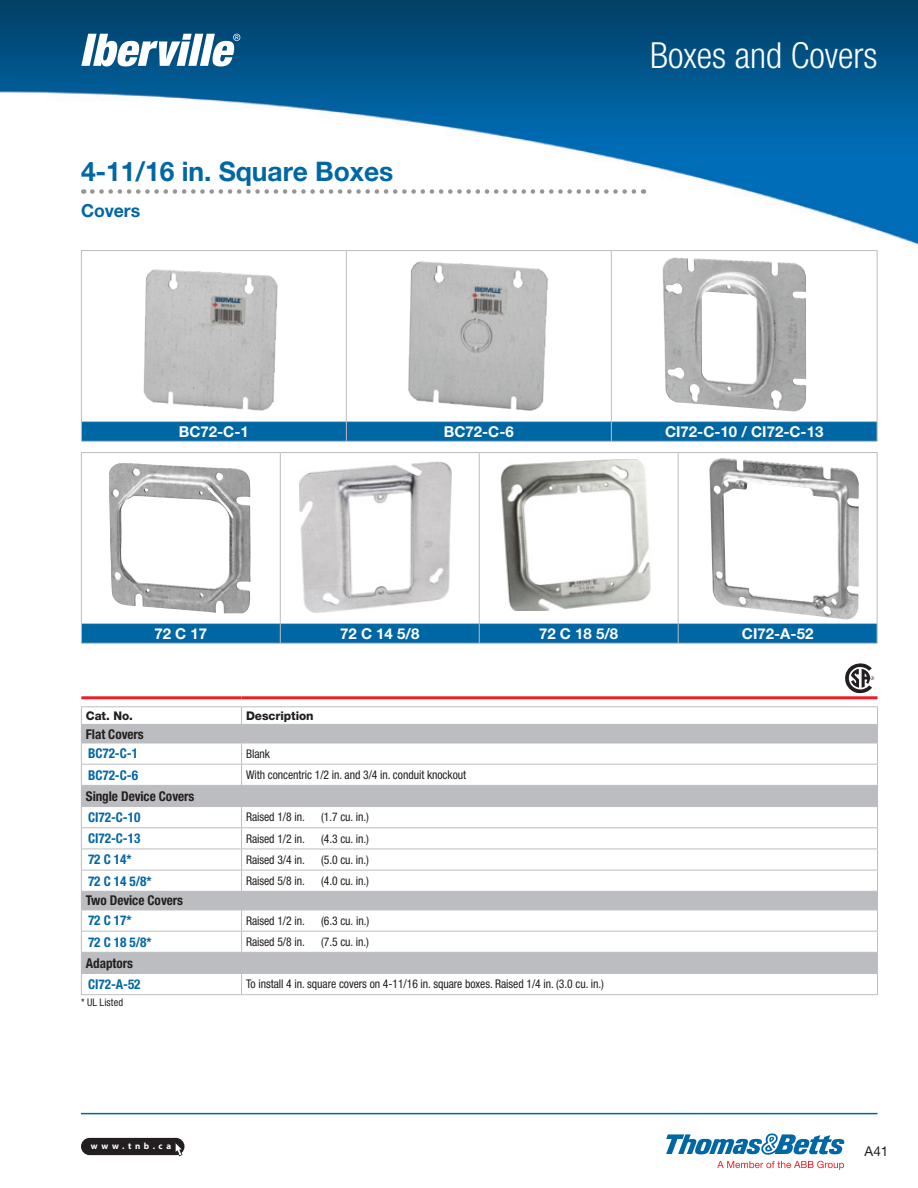
<style>
.page{position:relative;width:918px;height:1188px;background:#fff}
.page>*{position:absolute;margin:0;border:0;box-sizing:border-box;transform-origin:0 0}
.t1{font:300 condensed 36px "Helvetica Neue LT Std";color:#fff}
._3_-_Titre{font:700 27px "Helvetica Neue LT Std";letter-spacing:-.005em;color:#0067a5}
._4_-_Sous-titre{font:700 18px "Helvetica Neue LT Std";letter-spacing:-.005em;color:#0067a5}
._9_-_Code_dans_bande{font:700 15px "Helvetica Neue LT Std";color:#fff}
._5_-_Code_bleu_Left{font:700 condensed 13.5px "Helvetica Neue LT Std";letter-spacing:-.005em;color:#0067a5}
._4_-_Sous-titre_Left{font:700 condensed 13.5px "Helvetica Neue LT Std";letter-spacing:-.005em;color:#231f20}
.t2{font:13.5px "Helvetica Neue LT Std";color:#231f20}
._7_-_Texte_Center{font:condensed 12px "Helvetica Neue LT Std";letter-spacing:-.005em;color:#231f20}
._2_-_Cat__No__Left{font:800 12px "Helvetica Neue LT Std";letter-spacing:-.005em;color:#231f20}
._8_-_Références{font:condensed 10.5px "Helvetica Neue LT Std";letter-spacing:.015em;color:#231f20}
.t3{font:700 9px "Myriad Pro";letter-spacing:.405em;color:#fff}
</style>
<div class="page">
<img style="left:0;top:0;width:918px;height:269px">
<div style="left:81px;top:1138px;width:103px;height:17px;background:#231f20;border-radius:9px"></div>
<svg style="left:175px;top:1143px;width:8px;height:13px"></svg>
<hr style="left:81px;top:1113px;width:797px;height:1px;background:#0067a5">
<img style="left:663px;top:258px;width:143px;height:153px">
<img style="left:120px;top:252px;width:173px;height:159px">
<img style="left:383px;top:256px;width:186px;height:155px">
<img style="left:709px;top:458px;width:150px;height:161px">
<img style="left:299px;top:462px;width:152px;height:150px">
<img style="left:500px;top:460px;width:151px;height:150px">
<hr style="left:81px;top:250px;width:265px;height:1px;background:#bcbdc0">
<hr style="left:81px;top:251px;width:1px;height:170px;background:#bcbdc0">
<hr style="left:346px;top:250px;width:265px;height:1px;background:#bcbdc0">
<hr style="left:346px;top:251px;width:1px;height:170px;background:#bcbdc0">
<hr style="left:877px;top:251px;width:1px;height:170px;background:#bcbdc0">
<hr style="left:611px;top:250px;width:267px;height:1px;background:#bcbdc0">
<hr style="left:611px;top:251px;width:1px;height:170px;background:#bcbdc0">
<hr style="left:81px;top:421px;width:265px;height:1px;background:#bcbdc0">
<svg style="left:81px;top:422px;width:797px;height:19px;background:#0368a5"></svg>
<hr style="left:346px;top:421px;width:265px;height:1px;background:#bcbdc0">
<hr style="left:611px;top:421px;width:267px;height:1px;background:#bcbdc0">
<hr style="left:81px;top:441px;width:265px;height:1px;background:#bcbdc0">
<hr style="left:346px;top:441px;width:265px;height:1px;background:#bcbdc0">
<hr style="left:611px;top:441px;width:267px;height:1px;background:#bcbdc0">
<hr style="left:479px;top:453px;width:1px;height:170px;background:#bcbdc0">
<hr style="left:678px;top:453px;width:1px;height:170px;background:#bcbdc0">
<hr style="left:877px;top:453px;width:1px;height:170px;background:#bcbdc0">
<hr style="left:81px;top:452px;width:199px;height:1px;background:#bcbdc0">
<hr style="left:81px;top:453px;width:1px;height:170px;background:#bcbdc0">
<hr style="left:280px;top:452px;width:199px;height:1px;background:#bcbdc0">
<hr style="left:280px;top:453px;width:1px;height:170px;background:#bcbdc0">
<hr style="left:479px;top:452px;width:199px;height:1px;background:#bcbdc0">
<hr style="left:678px;top:452px;width:200px;height:1px;background:#bcbdc0">
<hr style="left:81px;top:623px;width:199px;height:1px;background:#bcbdc0">
<hr style="left:81px;top:643px;width:199px;height:1px;background:#bcbdc0">
<hr style="left:280px;top:623px;width:199px;height:1px;background:#bcbdc0">
<div style="left:81px;top:624px;width:797px;height:19px;background:#0067a5"></div>
<hr style="left:479px;top:623px;width:199px;height:1px;background:#bcbdc0">
<hr style="left:678px;top:623px;width:200px;height:1px;background:#bcbdc0">
<hr style="left:280px;top:643px;width:199px;height:1px;background:#bcbdc0">
<hr style="left:479px;top:643px;width:199px;height:1px;background:#bcbdc0">
<hr style="left:678px;top:643px;width:200px;height:1px;background:#bcbdc0">
<img style="left:109px;top:463px;width:142px;height:150px">
<svg style="left:81px;top:34px;width:159px;height:32px"></svg>
<svg style="left:717px;top:1161px;width:127px;height:9px"></svg>
<svg style="left:666px;top:1133px;width:178px;height:22px"></svg>
<svg style="left:92px;top:189px;width:552px;height:5px"></svg>
<svg style="left:845px;top:663px;width:29px;height:31px"></svg>
<svg style="left:82px;top:725px;width:795px;height:248px"></svg>
<svg style="left:241px;top:707px;width:1px;height:17px"></svg>
<hr style="left:81px;top:764px;width:161px;height:1px;background:#bcbdc0">
<hr style="left:242px;top:764px;width:636px;height:1px;background:#bcbdc0">
<hr style="left:81px;top:827px;width:161px;height:1px;background:#bcbdc0">
<hr style="left:242px;top:827px;width:636px;height:1px;background:#bcbdc0">
<hr style="left:81px;top:849px;width:161px;height:1px;background:#bcbdc0">
<hr style="left:242px;top:849px;width:636px;height:1px;background:#bcbdc0">
<hr style="left:81px;top:706px;width:161px;height:1px;background:#bcbdc0">
<hr style="left:242px;top:706px;width:636px;height:1px;background:#bcbdc0">
<hr style="left:81px;top:724px;width:161px;height:1px;background:#bcbdc0">
<hr style="left:242px;top:724px;width:636px;height:1px;background:#bcbdc0">
<hr style="left:81px;top:743px;width:161px;height:1px;background:#bcbdc0">
<hr style="left:81px;top:785px;width:161px;height:1px;background:#bcbdc0">
<hr style="left:242px;top:785px;width:636px;height:1px;background:#bcbdc0">
<hr style="left:81px;top:806px;width:161px;height:1px;background:#bcbdc0">
<hr style="left:81px;top:870px;width:161px;height:1px;background:#bcbdc0">
<hr style="left:242px;top:870px;width:636px;height:1px;background:#bcbdc0">
<hr style="left:81px;top:891px;width:161px;height:1px;background:#bcbdc0">
<hr style="left:242px;top:891px;width:636px;height:1px;background:#bcbdc0">
<hr style="left:81px;top:910px;width:161px;height:1px;background:#bcbdc0">
<hr style="left:81px;top:931px;width:161px;height:1px;background:#bcbdc0">
<hr style="left:242px;top:931px;width:636px;height:1px;background:#bcbdc0">
<hr style="left:81px;top:952px;width:161px;height:1px;background:#bcbdc0">
<hr style="left:242px;top:952px;width:636px;height:1px;background:#bcbdc0">
<hr style="left:81px;top:973px;width:161px;height:1px;background:#bcbdc0">
<svg style="left:81px;top:707px;width:1px;height:287px"></svg>
<hr style="left:81px;top:994px;width:161px;height:1px;background:#bcbdc0">
<hr style="left:242px;top:743px;width:636px;height:1px;background:#bcbdc0">
<svg style="left:241px;top:743px;width:1px;height:42px"></svg>
<hr style="left:242px;top:806px;width:636px;height:1px;background:#bcbdc0">
<svg style="left:241px;top:807px;width:1px;height:84px"></svg>
<hr style="left:242px;top:910px;width:636px;height:1px;background:#bcbdc0">
<svg style="left:241px;top:910px;width:1px;height:42px"></svg>
<hr style="left:81px;top:696px;width:161px;height:3px;background:#ee1d23">
<hr style="left:242px;top:696px;width:636px;height:3px;background:#ee1d23">
<hr style="left:242px;top:973px;width:636px;height:1px;background:#bcbdc0">
<svg style="left:241px;top:974px;width:1px;height:20px"></svg>
<svg style="left:877px;top:707px;width:1px;height:287px"></svg>
<hr style="left:242px;top:994px;width:636px;height:1px;background:#bcbdc0">
<p class="_3_-_Titre" style="left:81px;top:154px;width:314px">4-11/16 in. Square Boxes</p>
<p class="_4_-_Sous-titre" style="left:81px;top:200px;width:61px">Covers</p>
<h1 class="t1" style="left:650px;top:34px;width:229px">Boxes and Covers</h1>
<p class="_9_-_Code_dans_bande" style="left:179px;top:422px;width:72px">BC72-C-1</p>
<p class="_9_-_Code_dans_bande" style="left:444px;top:422px;width:72px">BC72-C-6</p>
<p class="_9_-_Code_dans_bande" style="left:665px;top:422px;width:160px">CI72-C-10 / CI72-C-13</p>
<p class="_9_-_Code_dans_bande" style="left:154px;top:624px;width:54px">72 C 17</p>
<p class="_9_-_Code_dans_bande" style="left:340px;top:624px;width:81px">72 C 14 5/8</p>
<p class="_9_-_Code_dans_bande" style="left:539px;top:624px;width:81px">72 C 18 5/8</p>
<p class="_9_-_Code_dans_bande" style="left:742px;top:624px;width:73px">CI72-A-52</p>
<p class="_2_-_Cat__No__Left" style="left:86px;top:708px;width:49px">Cat. No.</p>
<p class="_2_-_Cat__No__Left" style="left:246px;top:708px;width:69px">Description</p>
<p class="_4_-_Sous-titre_Left" style="left:86px;top:726px;width:59px">Flat Covers</p>
<p class="_5_-_Code_bleu_Left" style="left:88px;top:745px;width:52px">BC72-C-1</p>
<p class="_7_-_Texte_Center" style="left:246px;top:747px;width:25px">Blank</p>
<p class="_5_-_Code_bleu_Left" style="left:88px;top:767px;width:52px">BC72-C-6</p>
<p class="_7_-_Texte_Center" style="left:246px;top:768px;width:222px">With concentric 1/2 in. and 3/4 in. conduit knockout</p>
<p class="_4_-_Sous-titre_Left" style="left:86px;top:788px;width:110px">Single Device Covers</p>
<p class="_5_-_Code_bleu_Left" style="left:88px;top:809px;width:54px">CI72-C-10</p>
<p class="_7_-_Texte_Center" style="left:246px;top:810px;width:60px">Raised 1/8 in.</p>
<p class="_7_-_Texte_Center" style="left:321px;top:810px;width:49px">(1.7 cu. in.)</p>
<p class="_5_-_Code_bleu_Left" style="left:88px;top:830px;width:54px">CI72-C-13</p>
<p class="_7_-_Texte_Center" style="left:246px;top:831px;width:60px">Raised 1/2 in.</p>
<p class="_7_-_Texte_Center" style="left:321px;top:831px;width:49px">(4.3 cu. in.)</p>
<p class="_5_-_Code_bleu_Left" style="left:88px;top:851px;width:45px">72 C 14*</p>
<p class="_7_-_Texte_Center" style="left:246px;top:853px;width:60px">Raised 3/4 in.</p>
<p class="_7_-_Texte_Center" style="left:321px;top:853px;width:49px">(5.0 cu. in.)</p>
<p class="_5_-_Code_bleu_Left" style="left:88px;top:873px;width:65px">72 C 14 5/8*</p>
<p class="_7_-_Texte_Center" style="left:246px;top:874px;width:60px">Raised 5/8 in.</p>
<p class="_7_-_Texte_Center" style="left:321px;top:874px;width:49px">(4.0 cu. in.)</p>
<p class="_4_-_Sous-titre_Left" style="left:86px;top:892px;width:99px">Two Device Covers</p>
<p class="_5_-_Code_bleu_Left" style="left:88px;top:912px;width:45px">72 C 17*</p>
<p class="_7_-_Texte_Center" style="left:246px;top:914px;width:60px">Raised 1/2 in.</p>
<p class="_7_-_Texte_Center" style="left:321px;top:914px;width:50px">(6.3 cu. in.)</p>
<p class="_5_-_Code_bleu_Left" style="left:88px;top:934px;width:65px">72 C 18 5/8*</p>
<p class="_7_-_Texte_Center" style="left:246px;top:935px;width:60px">Raised 5/8 in.</p>
<p class="_7_-_Texte_Center" style="left:321px;top:935px;width:49px">(7.5 cu. in.)</p>
<p class="_4_-_Sous-titre_Left" style="left:86px;top:955px;width:49px">Adaptors</p>
<p class="_5_-_Code_bleu_Left" style="left:88px;top:976px;width:54px">CI72-A-52</p>
<p class="_7_-_Texte_Center" style="left:246px;top:977px;width:360px">To install 4 in. square covers on 4-11/16 in. square boxes. Raised 1/4 in. (3.0 cu. in.)</p>
<p class="_8_-_Références" style="left:81px;top:997px;width:44px">* UL Listed</p>
<p class="t3" style="left:91px;top:1140px;width:82px">www.tnb.ca</p>
<p class="t2" style="left:865px;top:1144px;width:25px">A41</p>
</div>
